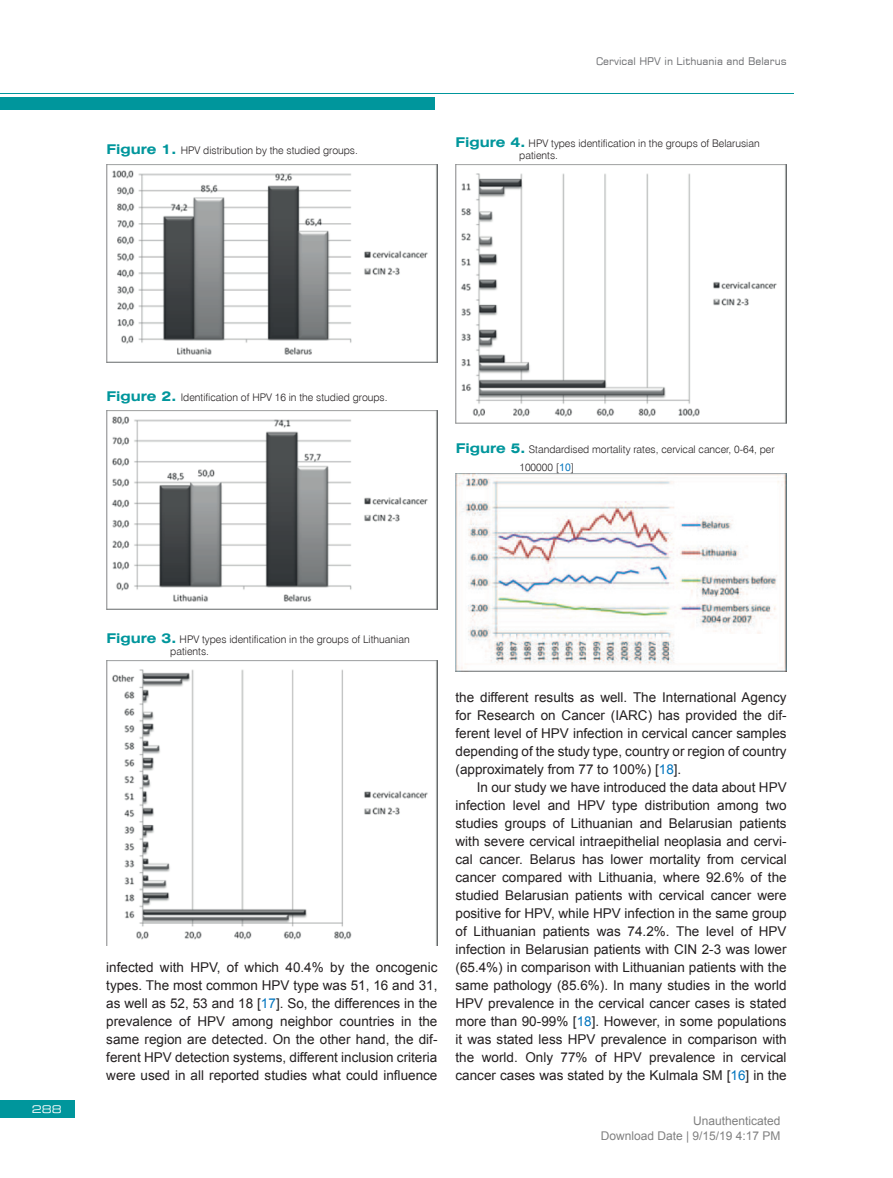
<style>
.page{position:relative;width:893px;height:1178px;background:#fff}
.page>*{position:absolute;margin:0;border:0;box-sizing:border-box;transform-origin:0 0}
.t1{font:13.5px/18px "Arial";color:#231f20;text-align:justify}
.t2{font:12px/15px "Arial";color:#808080;text-align:right}
.t3{font:10.5px/12.6px "Swis 721 Lt EU";color:#231f20}
.t4{font:10.5px "Square 721 EU";color:#6c6d70}
.t5{font:10.5px "Square 721 Ex EU";color:#fff}
.s1{font-family:"Swis 721 Ex EU";font-weight:700;font-size:13.5px;color:#00969c}
.s2{font-family:"Arial";color:#0074be}
.s3{color:#0074be}
</style>
<div class="page">
<div style="left:0;top:97px;width:435px;height:12px;background:#00969c"></div>
<div style="left:0;top:1100px;width:75px;height:17px;background:#00969c"></div>
<hr style="left:0;top:94px;width:794px;height:1px;background:#00969c">
<img style="left:106px;top:164px;width:332px;height:198px">
<img style="left:106px;top:411px;width:332px;height:198px">
<img style="left:106px;top:660px;width:332px;height:286px">
<img style="left:455px;top:164px;width:332px;height:260px">
<img style="left:455px;top:473px;width:332px;height:199px">
<p class="t3" style="left:106px;top:144px;width:253px"><span class="s1">Figure 1.</span> HPV distribution by the studied groups.</p>
<p class="t4" style="left:596px;top:54px;width:192px">Cervical HPV in Lithuania and Belarus</p>
<p class="t3" style="left:519px;top:137px;width:242px;text-indent:-64px"><span class="s1">Figure 4.</span> HPV types identification in the groups of Belarusian patients.</p>
<p class="t3" style="left:106px;top:391px;width:283px"><span class="s1">Figure 2.</span> Identification of HPV 16 in the studied groups.</p>
<p class="t3" style="left:519px;top:440px;width:257px;line-height:18px;text-indent:-64px"><span class="s1">Figure 5.</span> Standardised mortality rates, cervical cancer, 0-64, per<br>100000 [<span class="s2">10</span>]</p>
<p class="t5" style="left:32px;top:1102px;width:31px">288</p>
<p class="t3" style="left:170px;top:633px;width:241px;text-indent:-64px"><span class="s1">Figure 3.</span> HPV types identification in the groups of Lithuanian patients.</p>
<p class="t1" style="left:106px;top:958px;width:333px">infected with HPV, of which 40.4% by the oncogenic types. The most common HPV type was 51, 16 and 31, as well as 52, 53 and 18 [<span class="s3">17</span>]. So, the differences in the prevalence of HPV among neighbor countries in the same region are detected. On the other hand, the dif&shy;ferent HPV detection systems, different inclusion criteria were used in all reported studies what could influence</p>
<p class="t1" style="left:455px;top:688px;width:333px">the different results as well. The International Agency for Research on Cancer (IARC) has provided the dif&shy;ferent level of HPV infection in cervical cancer samples depending of the study type, country or region of country (approximately from 77 to 100%) [<span class="s3">18</span>].</p>
<p class="t1" style="left:455px;top:778px;width:333px;text-indent:21px">In our study we have introduced the data about HPV infection level and HPV type distribution among two studies groups of Lithuanian and Belarusian patients with severe cervical intraepithelial neoplasia and cervi&shy;cal cancer. Belarus has lower mortality from cervical cancer compared with Lithuania, where 92.6% of the studied Belarusian patients with cervical cancer were positive for HPV, while HPV infection in the same group of Lithuanian patients was 74.2%. The level of HPV infection in Belarusian patients with CIN 2-3 was lower (65.4%) in comparison with Lithuanian patients with the same pathology (85.6%). In many studies in the world HPV prevalence in the cervical cancer cases is stated more than 90-99% [<span class="s3">18</span>]. However, in some populations it was stated less HPV prevalence in comparison with the world. Only 77% of HPV prevalence in cervical cancer cases was stated by the Kulmala SM [<span class="s3">16</span>] in the</p>
<p class="t2" style="left:601px;top:1115px;width:181px">Unauthenticated<br>Download Date | 9/15/19 4:17 PM</p>
</div>
